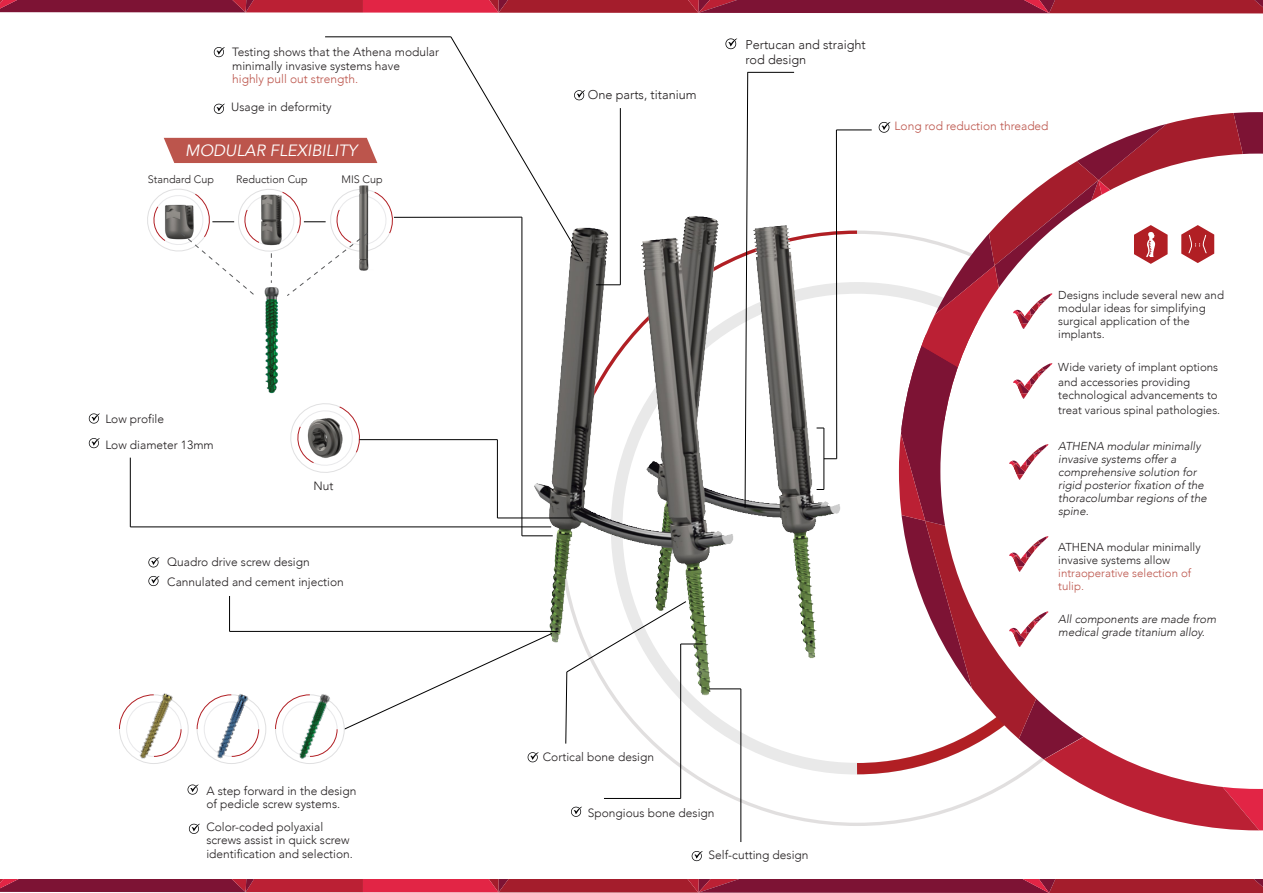
<style>
.page{position:relative;width:1263px;height:893px;background:#fff}
.page>*{position:absolute;margin:0;border:0;box-sizing:border-box;transform-origin:0 0}
.t1{font:italic 16.35px "Avenir";color:#fff}
.t2{font:300 12.75px/14.5px "Avenir";color:#231f20}
.t3{font:300 12px/13.6px "Avenir";color:#231f20}
.t4{font:300 12px "Avenir";color:#bc554c}
.t5{font:300 11.55px/13px "Avenir";color:#231f20}
.t6{font:italic 300 11.55px/13px "Avenir";color:#231f20}
.t7{font:300 11.55px/13px "Avenir";color:#bc554c}
.t8{font:300 10.8px "Avenir";color:#231f20}
</style>
<div class="page">
<svg style="left:846px;top:759px;width:53px;height:16px"></svg>
<div style="left:164px;top:138px;width:213px;height:25px;background:#bc554c"></div>
<img style="left:522px;top:205px;width:328px;height:500px">
<hr style="left:230px;top:631px;width:328px;height:1px;background:#000">
<hr style="left:741px;top:689px;width:1px;height:153px;background:#000">
<svg style="left:196px;top:700px;width:70px;height:64px"></svg>
<svg style="left:119px;top:700px;width:70px;height:64px"></svg>
<hr style="left:229px;top:596px;width:1px;height:35px;background:#000">
<hr style="left:394px;top:217px;width:128px;height:1px;background:#000">
<svg style="left:745px;top:73px;width:3px;height:435px"></svg>
<svg style="left:305px;top:403px;width:41px;height:70px"></svg>
<svg style="left:89px;top:413px;width:11px;height:11px"></svg>
<svg style="left:214px;top:104px;width:11px;height:10px"></svg>
<svg style="left:89px;top:438px;width:11px;height:10px"></svg>
<svg style="left:214px;top:47px;width:11px;height:10px"></svg>
<svg style="left:188px;top:784px;width:11px;height:11px"></svg>
<svg style="left:275px;top:633px;width:277px;height:130px"></svg>
<svg style="left:692px;top:851px;width:11px;height:10px"></svg>
<svg style="left:879px;top:122px;width:11px;height:11px"></svg>
<svg style="left:725px;top:38px;width:12px;height:11px"></svg>
<svg style="left:571px;top:807px;width:11px;height:10px"></svg>
<svg style="left:148px;top:576px;width:12px;height:10px"></svg>
<svg style="left:148px;top:557px;width:12px;height:10px"></svg>
<svg style="left:189px;top:824px;width:11px;height:10px"></svg>
<hr style="left:325px;top:37px;width:126px;height:1px;background:#000">
<svg style="left:451px;top:37px;width:134px;height:224px"></svg>
<hr style="left:709px;top:689px;width:32px;height:1px;background:#000">
<svg style="left:566px;top:601px;width:137px;height:143px"></svg>
<hr style="left:680px;top:644px;width:1px;height:154px;background:#000">
<hr style="left:604px;top:798px;width:77px;height:1px;background:#000">
<hr style="left:836px;top:130px;width:1px;height:329px;background:#000">
<hr style="left:836px;top:130px;width:36px;height:1px;background:#000">
<hr style="left:747px;top:72px;width:47px;height:1px;background:#000">
<hr style="left:522px;top:536px;width:31px;height:1px;background:#000">
<hr style="left:522px;top:217px;width:1px;height:319px;background:#000">
<svg style="left:596px;top:285px;width:24px;height:1px"></svg>
<hr style="left:620px;top:108px;width:1px;height:177px;background:#000">
<hr style="left:130px;top:527px;width:421px;height:1px;background:#000">
<hr style="left:130px;top:458px;width:1px;height:69px;background:#000">
<img style="left:293px;top:691px;width:42px;height:73px">
<img style="left:134px;top:693px;width:42px;height:70px">
<img style="left:212px;top:694px;width:39px;height:68px">
<img style="left:290px;top:410px;width:85px;height:56px">
<hr style="left:359px;top:439px;width:138px;height:1px;background:#000">
<hr style="left:497px;top:440px;width:1px;height:78px;background:#000">
<hr style="left:497px;top:518px;width:76px;height:1px;background:#000">
<img style="left:265px;top:296px;width:13px;height:98px">
<svg style="left:147px;top:185px;width:250px;height:111px"></svg>
<hr style="left:824px;top:428px;width:1px;height:61px;background:#000">
<svg style="left:899px;top:112px;width:364px;height:718px"></svg>
<svg style="left:0;top:0;width:1263px;height:13px;background:#9d1e37"></svg>
<svg style="left:0;top:880px;width:1263px;height:13px;background:#9f213a"></svg>
<p class="t3" style="left:232px;top:45px;width:209px">Testing shows that the Athena modular minimally invasive systems have</p>
<p class="t4" style="left:232px;top:72px;width:127px">highly pull out strength.</p>
<p class="t3" style="left:231px;top:100px;width:102px">Usage in deformity</p>
<h1 class="t1" style="left:185px;top:141px;width:173px">MODULAR FLEXIBILITY</h1>
<p class="t8" style="left:148px;top:173px;width:68px">Standard Cup</p>
<p class="t8" style="left:236px;top:173px;width:73px">Reduction Cup</p>
<p class="t8" style="left:341px;top:173px;width:43px">MIS Cup</p>
<p class="t3" style="left:105px;top:412px;width:60px">Low profile</p>
<p class="t3" style="left:105px;top:438px;width:110px">Low diameter 13mm</p>
<p class="t3" style="left:313px;top:479px;width:21px">Nut</p>
<p class="t3" style="left:167px;top:555px;width:144px">Quadro drive screw design</p>
<p class="t3" style="left:167px;top:575px;width:178px">Cannulated and cement injection</p>
<p class="t3" style="left:206px;top:784px;width:151px">A step forward in the design of pedicle screw systems.</p>
<p class="t3" style="left:206px;top:820px;width:148px">Color-coded polyaxial screws assist in quick screw identification and selection.</p>
<p class="t2" style="left:588px;top:87px;width:111px">One parts, titanium</p>
<p class="t2" style="left:745px;top:37px;width:122px">Pertucan and straight rod design</p>
<p class="t4" style="left:895px;top:119px;width:155px">Long rod reduction threaded</p>
<p class="t3" style="left:543px;top:750px;width:113px">Cortical bone design</p>
<p class="t3" style="left:588px;top:806px;width:128px">Spongious bone design</p>
<p class="t3" style="left:708px;top:848px;width:102px">Self-cutting design</p>
<p class="t5" style="left:1058px;top:289px;width:167px">Designs include several new and modular ideas for simplifying surgical application of the implants.</p>
<p class="t5" style="left:1058px;top:359px;width:161px;line-height:15.1px">Wide variety of implant options and accessories providing</p>
<p class="t5" style="left:1058px;top:387px;width:163px;line-height:15.1px">technological advancements to treat various spinal pathologies.</p>
<p class="t6" style="left:1058px;top:439px;width:150px">ATHENA modular minimally invasive systems offer a comprehensive solution for rigid posterior fixation of the thoracolumbar regions of the spine.</p>
<p class="t5" style="left:1058px;top:540px;width:144px">ATHENA modular minimally invasive systems allow</p>
<p class="t7" style="left:1058px;top:566px;width:134px">intraoperative selection of tulip.</p>
<p class="t6" style="left:1058px;top:613px;width:159px">All components are made from medical grade titanium alloy.</p>
</div>
